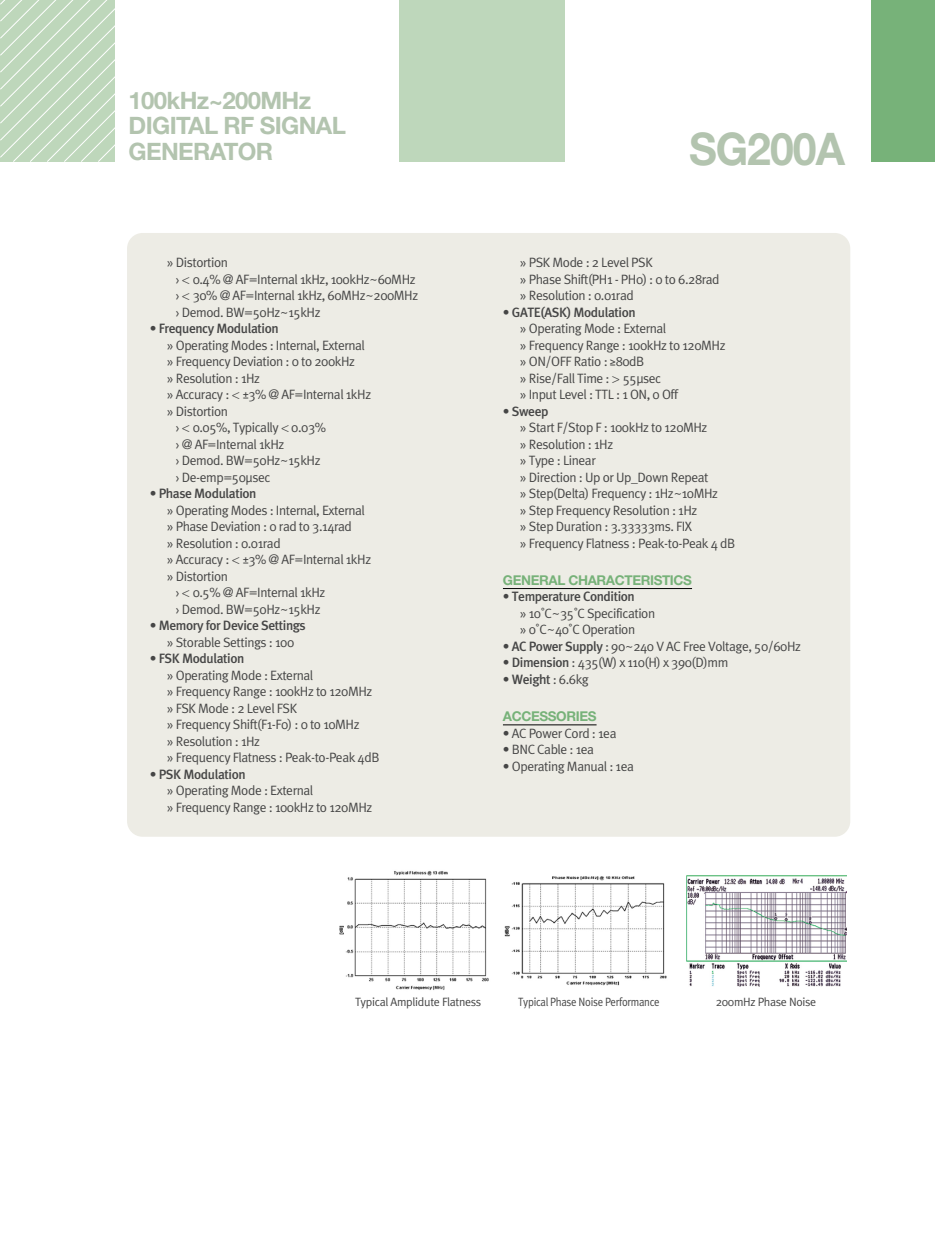
<style>
.page{position:relative;width:935px;height:1233px;background:#fff}
.page>*{position:absolute;margin:0;border:0;box-sizing:border-box;transform-origin:0 0}
.t1{font:700 45px "Helvetica Neue";letter-spacing:-.02em;color:#b3c4af;scale:.95 1}
.t2{font:700 24px/25.5px "Helvetica Neue";letter-spacing:-.03em;color:#b3c4af}
.t3{font:13.5px/16.5px "Meta Plus Normal";letter-spacing:-.03em;color:#464646}
.t4{font:500 13.5px "Meta Plus";letter-spacing:-.03em;color:#464646}
.t5{font:700 13.5px "Helvetica Neue";letter-spacing:-.03em;color:#77b279}
.t6{font:12px "Meta Plus Normal";letter-spacing:-.025em;color:#464646}
.t7{font:12px "Meta Plus Normal";letter-spacing:-.025em;color:#464646;scale:.9 1}
.s1{font-family:"Helvetica Neue";font-weight:300}
.s2{font-family:"Meta Plus Normal";font-weight:400}
.s3{font-family:"Meta Plus";font-weight:500}
</style>
<div class="page">
<svg style="left:0;top:0;width:115px;height:162px;background:#c3dac0"></svg>
<div style="left:871px;top:0;width:63px;height:162px;background:#77b279"></div>
<div style="left:399px;top:0;width:166px;height:162px;background:#bed7bb"></div>
<div style="left:127px;top:233px;width:723px;height:604px;background:#edece5;border-radius:16px"></div>
<hr style="left:503px;top:588px;width:189px;height:1px;background:#000">
<hr style="left:503px;top:725px;width:93px;height:1px;background:#000">
<img style="left:339px;top:871px;width:150px;height:119px">
<img style="left:504px;top:876px;width:163px;height:110px">
<img style="left:686px;top:875px;width:160px;height:112px">
<h2 class="t2" style="left:128px;top:90px;width:219px">100kHz~200MHz<br>DIGITAL RF SIGNAL<br>GENERATOR</h2>
<p class="t3" style="left:175px;top:255px;width:244px;text-indent:-9px">» Distortion<br>› <span class="s1">&lt;</span> 0.4% @ AF=Internal 1kHz, 100kHz~60MHz › <span class="s1">&lt;</span> 30% @ AF=Internal 1kHz, 60MHz~200MHz › Demod. BW=50Hz~15kHz</p>
<p class="t4" style="left:150px;top:323px;width:130px"><span class="s2">•</span> Frequency Modulation</p>
<p class="t3" style="left:167px;top:338px;width:200px">» Operating Modes : Internal, External</p>
<p class="t3" style="left:167px;top:354px;width:190px">» Frequency Deviation : 0 to 200kHz</p>
<p class="t3" style="left:167px;top:371px;width:95px">» Resolution : 1Hz</p>
<p class="t3" style="left:167px;top:387px;width:206px">» Accuracy : <span class="s1">&lt;</span> ±3% @ AF=Internal 1kHz</p>
<p class="t3" style="left:167px;top:404px;width:63px">» Distortion</p>
<p class="t3" style="left:175px;top:420px;width:152px">› <span class="s1">&lt;</span> 0.05%, Typically <span class="s1">&lt;</span> 0.03%</p>
<p class="t3" style="left:175px;top:437px;width:110px">› @ AF=Internal 1kHz</p>
<p class="t3" style="left:175px;top:453px;width:147px">› Demod. BW=50Hz~15kHz</p>
<p class="t3" style="left:175px;top:470px;width:96px">› De-emp=50µsec</p>
<p class="t4" style="left:150px;top:488px;width:108px"><span class="s2">•</span> Phase Modulation</p>
<p class="t3" style="left:167px;top:503px;width:200px">» Operating Modes : Internal, External</p>
<p class="t3" style="left:167px;top:519px;width:187px">» Phase Deviation : 0 rad to 3.14rad</p>
<p class="t3" style="left:167px;top:536px;width:115px">» Resolution : 0.01rad</p>
<p class="t3" style="left:167px;top:552px;width:206px">» Accuracy : <span class="s1">&lt;</span> ±3% @ AF=Internal 1kHz</p>
<p class="t3" style="left:167px;top:569px;width:63px">» Distortion</p>
<p class="t3" style="left:175px;top:585px;width:152px">› <span class="s1">&lt;</span> 0.5% @ AF=Internal 1kHz</p>
<p class="t3" style="left:175px;top:602px;width:147px">› Demod. BW=50Hz~15kHz</p>
<p class="t4" style="left:150px;top:620px;width:157px"><span class="s2">•</span> Memory for Device Settings</p>
<p class="t3" style="left:167px;top:635px;width:129px">» Storable Settings : 100</p>
<p class="t4" style="left:150px;top:653px;width:96px"><span class="s2">•</span> FSK Modulation</p>
<p class="t3" style="left:167px;top:668px;width:214px">» Operating Mode : External<br>» Frequency Range : 100kHz to 120MHz » FSK Mode : 2 Level FSK<br>» Frequency Shift(F1-F0) : 0 to 10MHz<br>» Resolution : 1Hz<br>» Frequency Flatness : Peak-to-Peak 4dB</p>
<p class="t4" style="left:150px;top:768px;width:97px"><span class="s2">•</span> PSK Modulation</p>
<p class="t3" style="left:167px;top:783px;width:207px">» Operating Mode : External<br>» Frequency Range : 100kHz to 120MHz</p>
<h1 class="t1" style="left:689px;top:133px;width:166px">SG200A</h1>
<p class="t3" style="left:520px;top:255px;width:201px">» PSK Mode : 2 Level PSK<br>» Phase Shift(PH1 - PH0) : 0 to 6.28rad » Resolution : 0.01rad</p>
<p class="t4" style="left:503px;top:306px;width:134px"><span class="s2">•</span> GATE(ASK) Modulation</p>
<p class="t3" style="left:520px;top:321px;width:207px">» Operating Mode : External<br>» Frequency Range : 100kHz to 120MHz » ON/OFF Ratio : ≥80dB<br>» Rise/Fall Time : <span class="s1">&gt;</span> 55µsec<br>» Input Level : TTL : 1 ON, 0 Off</p>
<p class="t4" style="left:503px;top:405px;width:47px"><span class="s2">•</span> Sweep</p>
<p class="t3" style="left:520px;top:420px;width:217px">» Start F/Stop F : 100kHz to 120MHz<br>» Resolution : 1Hz<br>» Type : Linear<br>» Direction : Up or Up_Down Repeat<br>» Step(Delta) Frequency : 1Hz~10MHz<br>» Step Frequency Resolution : 1Hz<br>» Step Duration : 3.33333ms. FIX<br>» Frequency Flatness : Peak-to-Peak 4 dB</p>
<p class="t5" style="left:503px;top:575px;width:190px">GENERAL CHARACTERISTICS</p>
<p class="t4" style="left:503px;top:591px;width:133px">• Temperature Condition</p>
<p class="t3" style="left:520px;top:606px;width:137px">» 10˚C~35˚C Specification » 0˚C~40˚C Operation</p>
<p class="t3" style="left:503px;top:639px;width:299px"><span class="s3">• AC Power Supply</span> : 90~240 V AC Free Voltage, 50/60Hz</p>
<p class="t3" style="left:503px;top:656px;width:227px"><span class="s3">• Dimension</span> : 435(W) x 110(H) x 390(D)mm</p>
<p class="t4" style="left:503px;top:674px;width:87px">• Weight <span class="s2">: 6.6kg</span></p>
<p class="t5" style="left:503px;top:712px;width:95px">ACCESSORIES</p>
<p class="t3" style="left:503px;top:726px;width:115px">• AC Power Cord : 1ea</p>
<p class="t3" style="left:503px;top:742px;width:93px">• BNC Cable : 1ea</p>
<p class="t3" style="left:503px;top:759px;width:132px">• Operating Manual : 1ea</p>
<p class="t6" style="left:355px;top:997px;width:128px">Typical Amplidute Flatness</p>
<p class="t7" style="left:518px;top:997px;width:158px">Typical Phase Noise Performance</p>
<p class="t6" style="left:715px;top:997px;width:102px">200mHz Phase Noise</p>
</div>
